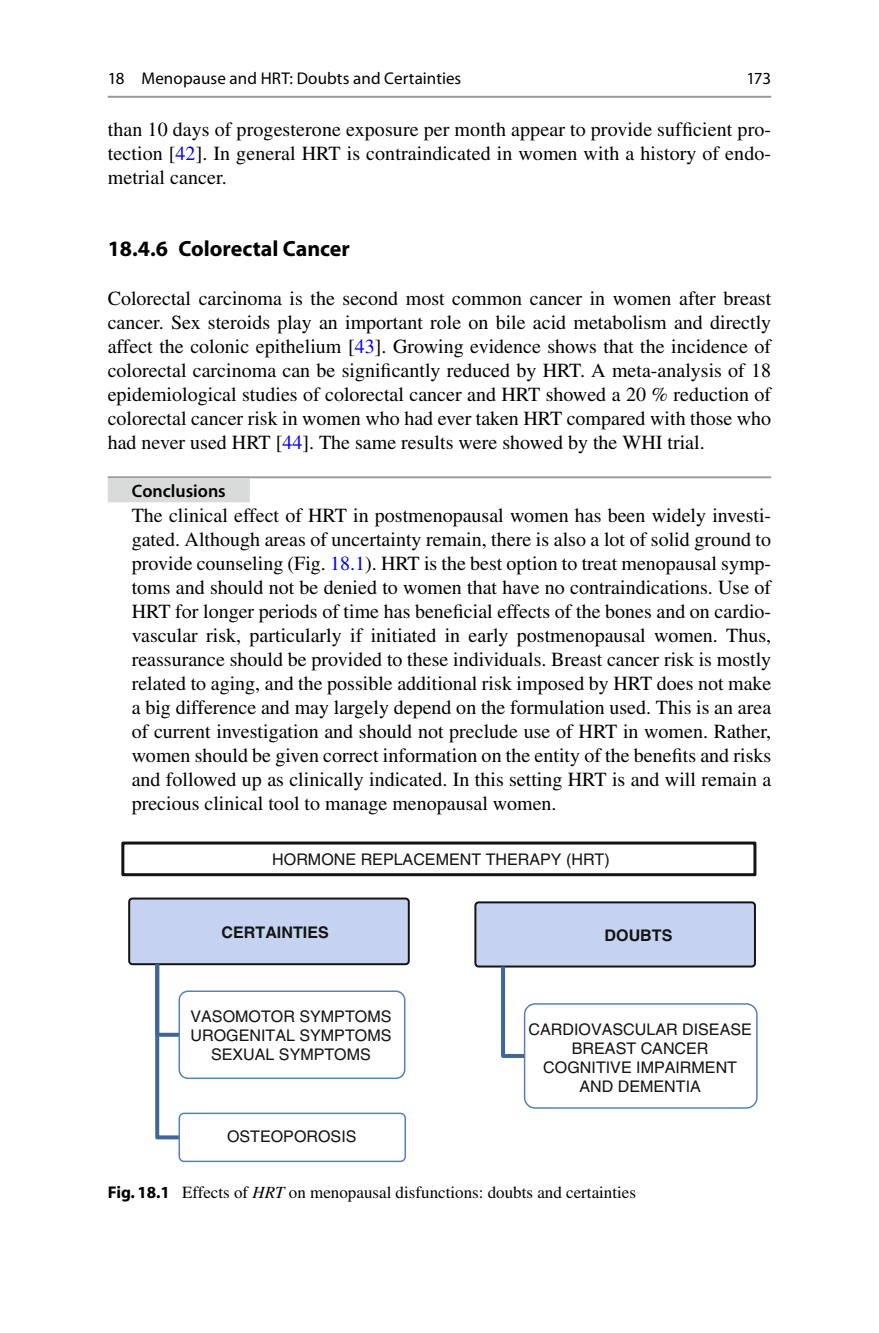
<style>
.page{position:relative;width:879px;height:1333px;background:#fff}
.page>*{position:absolute;margin:0;border:0;box-sizing:border-box;transform-origin:0 0}
.t1{font:700 22px "Tynsjh Myriad";color:#000}
.t2{font:20px/24px "Psqlln Times";color:#000;text-align:justify}
.t3{font:600 18px "Lfqvyl Myriad";color:#000}
.t4{font:17px "Psqlln Times";color:#000}
.t5{font:17px "Gxdvxs Myriad";letter-spacing:.005em;color:#000}
.t6{font:16px/19.2px "Crwjlf Helvetica";color:#131413;text-align:center}
.t7{font:700 16px "Pknhkb Helvetica";color:#131413}
.s1{color:#0000fa}
.s2{font-family:"Tynsjh Myriad";font-weight:700}
.s3{font-family:"Xkqljg Times";font-style:italic}
</style>
<div class="page">
<hr style="left:108px;top:476px;width:663px;height:2px;background:#9c9c9c">
<div style="left:108px;top:478px;width:142px;height:24px;background:#d9dada"></div>
<div style="left:129px;top:898px;width:280px;height:66px;background:#c6d3f0;border-radius:3px"></div>
<div style="left:128px;top:897px;width:282px;height:68px;border:2px solid #131413;border-radius:3px"></div>
<div style="left:475px;top:902px;width:280px;height:64px;background:#c6d3f0;border-radius:3px"></div>
<div style="left:474px;top:901px;width:282px;height:66px;border:2px solid #131413;border-radius:3px"></div>
<div style="left:178px;top:990px;width:227px;height:88px;border:2px solid #5281bb;border-radius:9px"></div>
<svg style="left:153px;top:962px;width:30px;height:178px"></svg>
<div style="left:178px;top:1112px;width:228px;height:50px;border:2px solid #5281bb;border-radius:5px"></div>
<svg style="left:499px;top:964px;width:29px;height:95px"></svg>
<div style="left:524px;top:1003px;width:233px;height:105px;border:2px solid #5281bb;border-radius:11px"></div>
<div style="left:121px;top:841px;width:635px;height:35px;border:3px solid #131413"></div>
<hr style="left:108px;top:96px;width:663px;height:2px;background:#9c9c9c">
<p class="t5" style="left:108px;top:72px;width:355px">18 Menopause and HRT: Doubts and Certainties</p>
<p class="t5" style="left:746px;top:72px;width:26px">173</p>
<p class="t2" style="left:108px;top:120px;width:665px">than 10 days of progesterone exposure per month appear to provide sufficient pro&shy;tection [ <span class="s1">42</span> ]. In general HRT is contraindicated in women with a history of endo&shy;metrial cancer.</p>
<p class="t1" style="left:108px;top:241px;width:244px">18.4.6 Colorectal Cancer</p>
<p class="t2" style="left:108px;top:288px;width:665px">Colorectal carcinoma is the second most common cancer in women after breast cancer. Sex steroids play an important role on bile acid metabolism and directly affect the colonic epithelium [ <span class="s1">43</span> ]. Growing evidence shows that the incidence of colorectal carcinoma can be significantly reduced by HRT. A meta-analysis of 18 epidemiological studies of colorectal cancer and HRT showed a 20 % reduction of colorectal cancer risk in women who had ever taken HRT compared with those who had never used HRT [ <span class="s1">44</span> ]. The same results were showed by the WHI trial.</p>
<p class="t3" style="left:132px;top:481px;width:96px">Conclusions</p>
<p class="t2" style="left:132px;top:505px;width:641px">The clinical effect of HRT in postmenopausal women has been widely investi&shy;gated. Although areas of uncertainty remain, there is also a lot of solid ground to provide counseling (Fig. <span class="s1">18.1</span> ). HRT is the best option to treat menopausal symp&shy;toms and should not be denied to women that have no contraindications. Use of HRT for longer periods of time has beneficial effects of the bones and on cardio&shy;vascular risk, particularly if initiated in early postmenopausal women. Thus, reassurance should be provided to these individuals. Breast cancer risk is mostly related to aging, and the possible additional risk imposed by HRT does not make a big difference and may largely depend on the formulation used. This is an area of current investigation and should not preclude use of HRT in women. Rather, women should be given correct information on the entity of the benefits and risks and followed up as clinically indicated. In this setting HRT is and will remain a precious clinical tool to manage menopausal women.</p>
<p class="t6" style="left:272px;top:851px;width:339px">HORMONE REPLACEMENT THERAPY (HRT)</p>
<p class="t7" style="left:222px;top:926px;width:109px">CERTAINTIES</p>
<p class="t6" style="left:190px;top:1007px;width:202px">VASOMOTOR SYMPTOMS<br>UROGENITAL SYMPTOMS<br>SEXUAL SYMPTOMS</p>
<p class="t6" style="left:227px;top:1127px;width:131px">OSTEOPOROSIS</p>
<p class="t7" style="left:604px;top:929px;width:69px">DOUBTS</p>
<p class="t6" style="left:528px;top:1021px;width:225px">CARDIOVASCULAR DISEASE<br>BREAST CANCER<br>COGNITIVE IMPAIRMENT<br>AND DEMENTIA</p>
<p class="t4" style="left:108px;top:1185px;width:530px"><span class="s2">Fig. 18.1</span> Effects of <span class="s3">HRT</span> on menopausal disfunctions: doubts and certainties</p>
</div>
